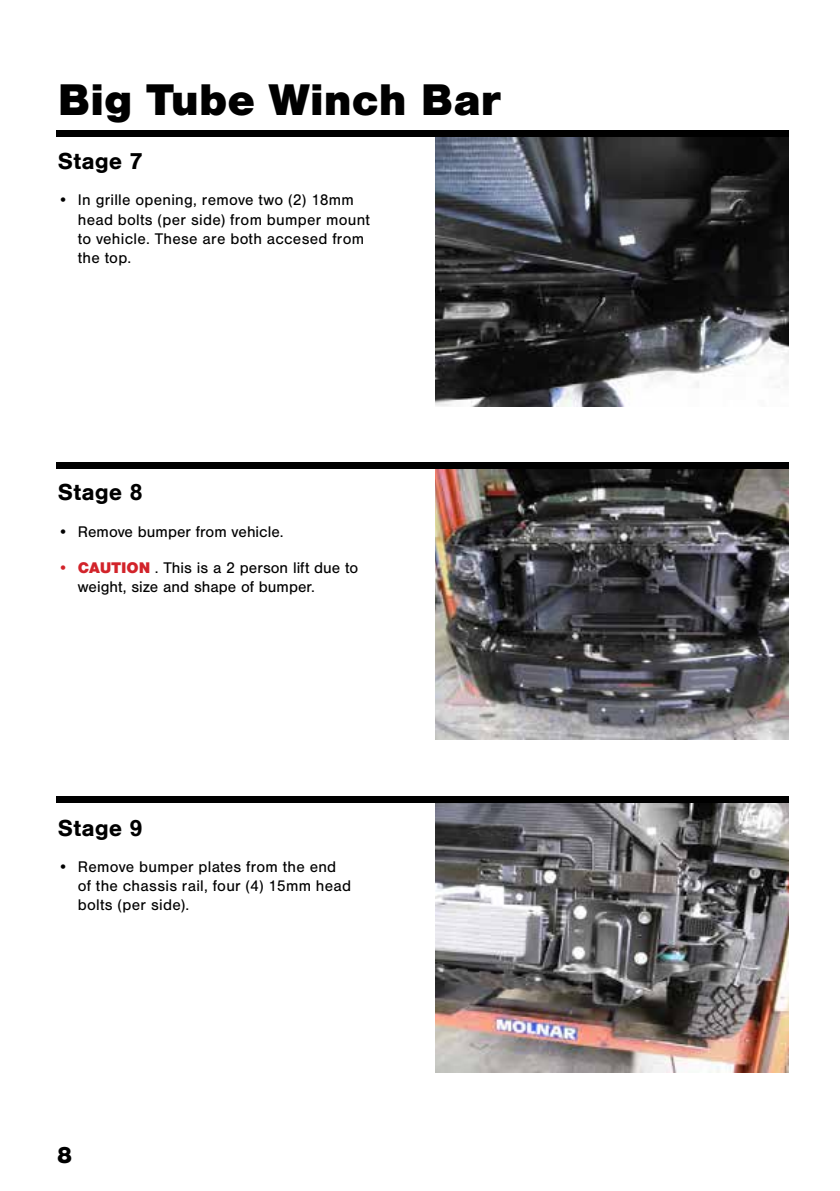
<style>
.page{position:relative;width:840px;height:1191px;background:#fff}
.page>*{position:absolute;margin:0;border:0;box-sizing:border-box;transform-origin:0 0}
.t1{font:900 46px "Nimbus San";color:#000}
.t2{font:700 24px "Nimbus San";letter-spacing:.005em;color:#000}
.t3{font:900 24px "Nimbus San";color:#000}
.t4{font:16px/19.2px "Nimbus San";letter-spacing:.015em;color:#000}
.s1{font-weight:900;color:#d2232a}
</style>
<div class="page">
<img style="left:435px;top:137px;width:353px;height:269px">
<img style="left:435px;top:468px;width:353px;height:271px">
<img style="left:435px;top:802px;width:353px;height:270px">
<div style="left:57px;top:796px;width:731px;height:6px;background:#000"></div>
<div style="left:57px;top:462px;width:731px;height:6px;background:#000"></div>
<div style="left:57px;top:130px;width:731px;height:7px;background:#000"></div>
<h1 class="t1" style="left:58px;top:73px;width:445px">Big Tube Winch Bar</h1>
<h2 class="t2" style="left:58px;top:148px;width:87px">Stage 7</h2>
<p class="t4" style="left:78px;top:191px;width:293px;text-indent:-20px">• In grille opening, remove two (2) 18mm head bolts (per side) from bumper mount to vehicle. These are both accesed from the top.</p>
<h2 class="t2" style="left:58px;top:479px;width:87px">Stage 8</h2>
<p class="t4" style="left:58px;top:522px;width:227px">• Remove bumper from vehicle.</p>
<p class="t4" style="left:78px;top:558px;width:282px;text-indent:-20px"><span class="s1">• CAUTION</span> . This is a 2 person lift due to weight, size and shape of bumper.</p>
<h2 class="t2" style="left:58px;top:814px;width:87px">Stage 9</h2>
<p class="t4" style="left:78px;top:857px;width:274px;text-indent:-20px">• Remove bumper plates from the end of the chassis rail, four (4) 15mm head bolts (per side).</p>
<h2 class="t3" style="left:57px;top:1141px;width:17px">8</h2>
</div>
